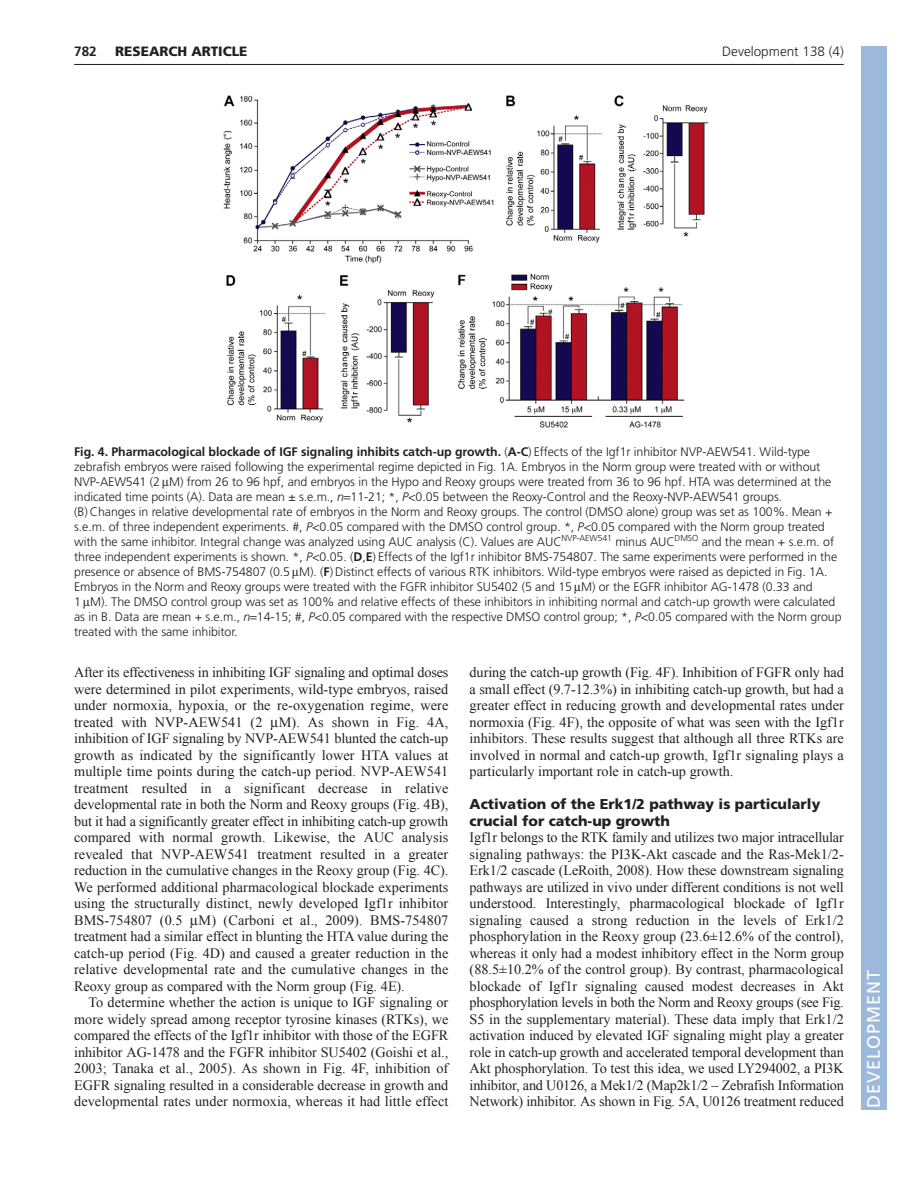
<style>
.page{position:relative;width:918px;height:1188px;background:#fff}
.page>*{position:absolute;margin:0;border:0;box-sizing:border-box;transform-origin:0 0}
.t1{font:18px "Frutiger LT Std";letter-spacing:.055em;color:#fff}
.t2{font:14.25px/16.5px "Times New Roman";letter-spacing:-.005em;color:#231f20;text-align:justify}
.t3{font:900 14.25px/16.5px "Frutiger LT Std";color:#231f20}
.t4{font:300 13.5px "Frutiger LT Std";color:#231f20}
.t5{font:900 13.5px "Frutiger LT Std";color:#231f20}
.t6{font:700 13.5px "Frutiger LT Std";color:#231f20}
.t7{font:300 12.3px/15px "Frutiger LT Std";letter-spacing:-.005em;color:#231f20}
.s1{font-weight:700}
.s2{font-style:italic}
</style>
<div class="page">
<hr style="left:74px;top:64px;width:770px;height:1px;background:#231f20">
<img style="left:223px;top:95px;width:486px;height:333px">
<div style="left:861px;top:46px;width:25px;height:1064px;background:#9cb9db"></div>
<p class="t6" style="left:74px;top:46px;width:24px">782</p>
<p class="t5" style="left:115px;top:46px;width:134px">RESEARCH ARTICLE</p>
<p class="t4" style="left:722px;top:46px;width:123px">Development 138 (4)</p>
<p class="t7" style="left:74px;top:445px;width:769px"><span class="s1">Fig. 4. Pharmacological blockade of IGF signaling inhibits catch-up growth.</span> (<span class="s1">A-C</span>) Effects of the Igf1r inhibitor NVP-AEW541. Wild-type zebrafish embryos were raised following the experimental regime depicted in Fig. 1A. Embryos in the Norm group were treated with or without NVP-AEW541 (2 M) from 26 to 96 hpf, and embryos in the Hypo and Reoxy groups were treated from 36 to 96 hpf. HTA was determined at the indicated time points (A). Data are mean ± s.e.m., <span class="s2">n</span> 11-21; *, <span class="s2">P&lt;</span>0.05 between the Reoxy-Control and the Reoxy-NVP-AEW541 groups.<br>(B) Changes in relative developmental rate of embryos in the Norm and Reoxy groups. The control (DMSO alone) group was set as 100%. Mean + s.e.m. of three independent experiments. #, <span class="s2">P&lt;</span>0.05 compared with the DMSO control group. *, <span class="s2">P&lt;</span>0.05 compared with the Norm group treated with the same inhibitor. Integral change was analyzed using AUC analysis (C). Values are AUC<sup>NVP-AEW541</sup> minus AUC<sup>DMSO</sup> and the mean + s.e.m. of three independent experiments is shown. *, <span class="s2">P&lt;</span>0.05. (<span class="s1">D</span>,<span class="s1">E</span>) Effects of the Igf1r inhibitor BMS-754807. The same experiments were performed in the presence or absence of BMS-754807 (0.5 M). (<span class="s1">F</span>) Distinct effects of various RTK inhibitors. Wild-type embryos were raised as depicted in Fig. 1A.<br>Embryos in the Norm and Reoxy groups were treated with the FGFR inhibitor SU5402 (5 and 15 M) or the EGFR inhibitor AG-1478 (0.33 and<br>1 M). The DMSO control group was set as 100% and relative effects of these inhibitors in inhibiting normal and catch-up growth were calculated as in B. Data are mean + s.e.m., <span class="s2">n</span> 14-15; #, <span class="s2">P&lt;</span>0.05 compared with the respective DMSO control group; *, <span class="s2">P&lt;</span>0.05 compared with the Norm group treated with the same inhibitor.</p>
<p class="t2" style="left:74px;top:664px;width:376px">After its effectiveness in inhibiting IGF signaling and optimal doses were determined in pilot experiments, wild-type embryos, raised under normoxia, hypoxia, or the re-oxygenation regime, were treated with NVP-AEW541 (2 M). As shown in Fig. 4A, inhibition of IGF signaling by NVP-AEW541 blunted the catch-up growth as indicated by the significantly lower HTA values at multiple time points during the catch-up period. NVP-AEW541 treatment resulted in a significant decrease in relative developmental rate in both the Norm and Reoxy groups (Fig. 4B), but it had a significantly greater effect in inhibiting catch-up growth compared with normal growth. Likewise, the AUC analysis revealed that NVP-AEW541 treatment resulted in a greater reduction in the cumulative changes in the Reoxy group (Fig. 4C).<br>We performed additional pharmacological blockade experiments using the structurally distinct, newly developed Igf1r inhibitor BMS-754807 (0.5 M) (Carboni et al., 2009). BMS-754807 treatment had a similar effect in blunting the HTA value during the catch-up period (Fig. 4D) and caused a greater reduction in the relative developmental rate and the cumulative changes in the Reoxy group as compared with the Norm group (Fig. 4E).</p>
<p class="t2" style="left:74px;top:994px;width:376px;text-indent:14px">To determine whether the action is unique to IGF signaling or more widely spread among receptor tyrosine kinases (RTKs), we compared the effects of the Igf1r inhibitor with those of the EGFR inhibitor AG-1478 and the FGFR inhibitor SU5402 (Goishi et al., 2003; Tanaka et al., 2005). As shown in Fig. 4F, inhibition of EGFR signaling resulted in a considerable decrease in growth and developmental rates under normoxia, whereas it had little effect</p>
<p class="t2" style="left:470px;top:664px;width:376px">during the catch-up growth (Fig. 4F). Inhibition of FGFR only had a small effect (9.7-12.3%) in inhibiting catch-up growth, but had a greater effect in reducing growth and developmental rates under normoxia (Fig. 4F), the opposite of what was seen with the Igf1r inhibitors. These results suggest that although all three RTKs are involved in normal and catch-up growth, Igf1r signaling plays a particularly important role in catch-up growth.</p>
<p class="t3" style="left:470px;top:797px;width:352px">Activation of the Erk1/2 pathway is particularly crucial for catch-up growth</p>
<p class="t2" style="left:470px;top:829px;width:376px">Igf1r belongs to the RTK family and utilizes two major intracellular signaling pathways: the PI3K-Akt cascade and the Ras-Mek1/2- Erk1/2 cascade (LeRoith, 2008). How these downstream signaling pathways are utilized in vivo under different conditions is not well understood. Interestingly, pharmacological blockade of Igf1r signaling caused a strong reduction in the levels of Erk1/2 phosphorylation in the Reoxy group (23.6±12.6% of the control), whereas it only had a modest inhibitory effect in the Norm group (88.5±10.2% of the control group). By contrast, pharmacological blockade of Igf1r signaling caused modest decreases in Akt phosphorylation levels in both the Norm and Reoxy groups (see Fig.<br>S5 in the supplementary material). These data imply that Erk1/2 activation induced by elevated IGF signaling might play a greater role in catch-up growth and accelerated temporal development than Akt phosphorylation. To test this idea, we used LY294002, a PI3K inhibitor, and U0126, a Mek1/2 (Map2k1/2 – Zebrafish Information Network) inhibitor. As shown in Fig. 5A, U0126 treatment reduced</p>
<p class="t1" style="left:863px;top:1108px;width:140px;rotate:-90deg">DEVELOPMENT</p>
</div>
